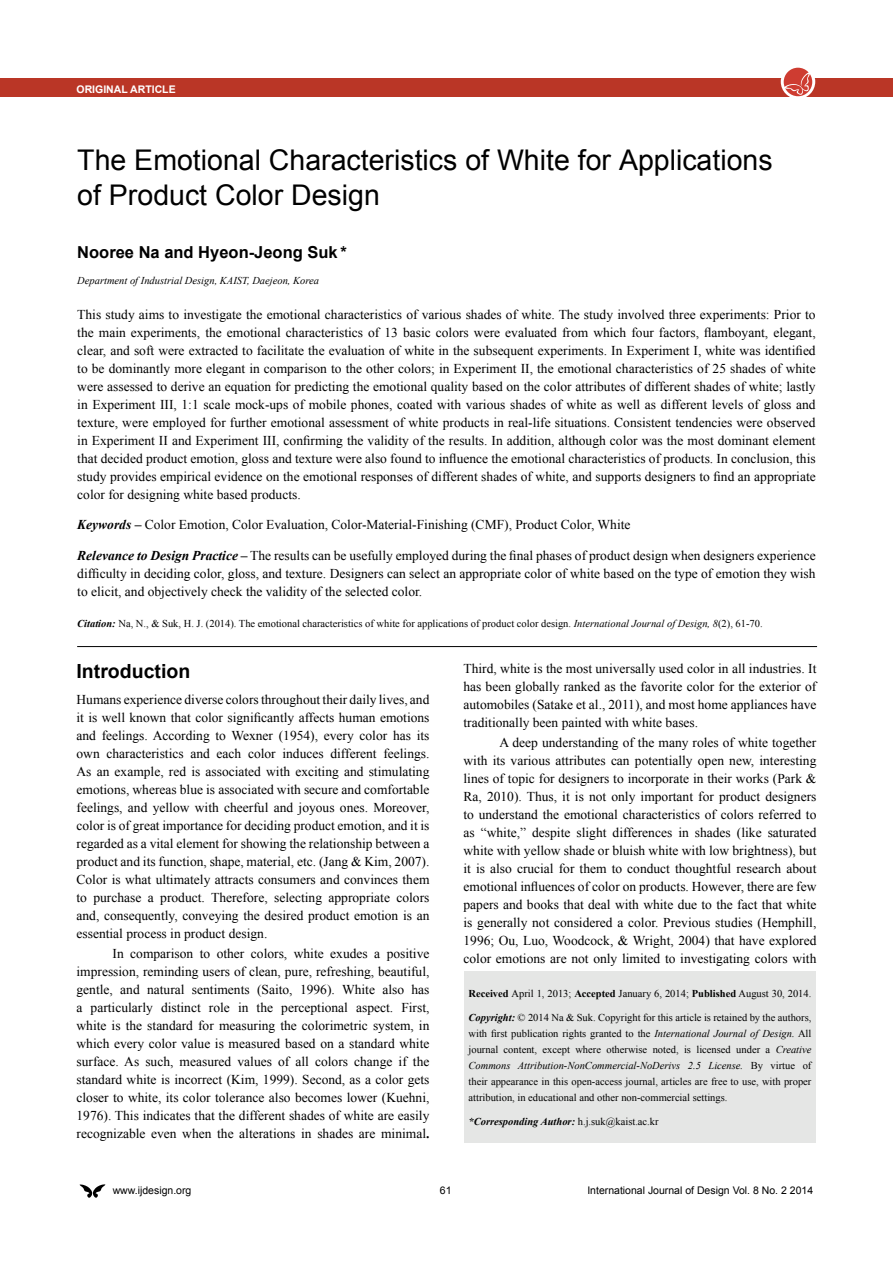
<style>
.page{position:relative;width:893px;height:1263px;background:#fff}
.page>*{position:absolute;margin:0;border:0;box-sizing:border-box;transform-origin:0 0}
.t1{font:28.5px/34.2px "Arial";color:#000}
.t2{font:700 19.5px "Arial";color:#000}
.t3{font:700 16.5px "Arial";color:#000}
.t4{font:13.5px/18px "Times New Roman";color:#000;text-align:justify}
.t5{font:10.5px/15.9px "Times New Roman";color:#000;text-align:justify}
.t6{font:10.5px "Arial";color:#000}
.t7{font:italic 10.5px "Times New Roman";color:#000}
.t8{font:italic 700 10.5px "Times New Roman";color:#000}
.t9{font:700 10.5px "Arial";color:#fff}
.s1{font-weight:700;font-style:italic}
.s2{font-style:italic}
.s3{font-weight:700}
.s4{font-weight:400;font-style:normal}
</style>
<div class="page">
<svg style="left:80px;top:1184px;width:25px;height:14px"></svg>
<div style="left:0;top:78px;width:893px;height:19px;background:#ba3626"></div>
<svg style="left:781px;top:64px;width:34px;height:35px"></svg>
<div style="left:784px;top:68px;width:28px;height:28px;background:#ce3c31;border-radius:50%"></div>
<svg style="left:784px;top:72px;width:26px;height:23px"></svg>
<div style="left:464px;top:972px;width:352px;height:171px;background:#e5e6e5"></div>
<hr style="left:77px;top:646px;width:740px;height:1px;background:#000">
<p class="t9" style="left:77px;top:82px;width:101px">ORIGINAL ARTICLE</p>
<h1 class="t1" style="left:77px;top:144px;width:697px">The Emotional Characteristics of White for Applications of Product Color Design</h1>
<p class="t3" style="left:77px;top:242px;width:271px">Nooree Na and Hyeon-Jeong Suk *</p>
<p class="t7" style="left:77px;top:273px;width:243px">Department of Industrial Design, KAIST, Daejeon, Korea</p>
<p class="t4" style="left:77px;top:305px;width:740px">This study aims to investigate the emotional characteristics of various shades of white. The study involved three experiments: Prior to the main experiments, the emotional characteristics of 13 basic colors were evaluated from which four factors, flamboyant, elegant, clear, and soft were extracted to facilitate the evaluation of white in the subsequent experiments. In Experiment I, white was identified to be dominantly more elegant in comparison to the other colors; in Experiment II, the emotional characteristics of 25 shades of white were assessed to derive an equation for predicting the emotional quality based on the color attributes of different shades of white; lastly in Experiment III, 1:1 scale mock-ups of mobile phones, coated with various shades of white as well as different levels of gloss and texture, were employed for further emotional assessment of white products in real-life situations. Consistent tendencies were observed in Experiment II and Experiment III, confirming the validity of the results. In addition, although color was the most dominant element that decided product emotion, gloss and texture were also found to influence the emotional characteristics of products. In conclusion, this study provides empirical evidence on the emotional responses of different shades of white, and supports designers to find an appropriate color for designing white based products.</p>
<p class="t4" style="left:77px;top:516px;width:555px"><span class="s1">Keywords –</span> Color Emotion, Color Evaluation, Color-Material-Finishing (CMF), Product Color, White</p>
<p class="t4" style="left:77px;top:546px;width:740px"><span class="s1">Relevance to Design Practice –</span> The results can be usefully employed during the final phases of product design when designers experience difficulty in deciding color, gloss, and texture. Designers can select an appropriate color of white based on the type of emotion they wish to elicit, and objectively check the validity of the selected color.</p>
<p class="t5" style="left:77px;top:615px;width:687px"><span class="s1">Citation:</span> Na, N., &amp; Suk, H. J. (2014). The emotional characteristics of white for applications of product color design. <span class="s2">International Journal of Design, 8</span>(2), 61-70.</p>
<h2 class="t2" style="left:77px;top:658px;width:115px">Introduction</h2>
<p class="t4" style="left:77px;top:690px;width:354px">Humans experience diverse colors throughout their daily lives, and it is well known that color significantly affects human emotions and feelings. According to Wexner (1954), every color has its own characteristics and each color induces different feelings.<br>As an example, red is associated with exciting and stimulating emotions, whereas blue is associated with secure and comfortable feelings, and yellow with cheerful and joyous ones. Moreover, color is of great importance for deciding product emotion, and it is regarded as a vital element for showing the relationship between a product and its function, shape, material, etc. (Jang &amp; Kim, 2007).<br>Color is what ultimately attracts consumers and convinces them to purchase a product. Therefore, selecting appropriate colors and, consequently, conveying the desired product emotion is an essential process in product design.</p>
<p class="t4" style="left:77px;top:944px;width:354px;text-indent:36px">In comparison to other colors, white exudes a positive impression, reminding users of clean, pure, refreshing, beautiful, gentle, and natural sentiments (Saito, 1996). White also has a particularly distinct role in the perceptional aspect. First, white is the standard for measuring the colorimetric system, in which every color value is measured based on a standard white surface. As such, measured values of all colors change if the standard white is incorrect (Kim, 1999). Second, as a color gets closer to white, its color tolerance also becomes lower (Kuehni, 1976). This indicates that the different shades of white are easily recognizable even when the alterations in shades are minimal<span class="s3">.</span></p>
<p class="t4" style="left:463px;top:659px;width:354px">Third, white is the most universally used color in all industries. It has been globally ranked as the favorite color for the exterior of automobiles (Satake et al., 2011), and most home appliances have traditionally been painted with white bases.</p>
<p class="t4" style="left:463px;top:733px;width:354px;text-indent:36px">A deep understanding of the many roles of white together with its various attributes can potentially open new, interesting lines of topic for designers to incorporate in their works (Park &amp; Ra, 2010). Thus, it is not only important for product designers to understand the emotional characteristics of colors referred to as “white,” despite slight differences in shades (like saturated white with yellow shade or bluish white with low brightness), but it is also crucial for them to conduct thoughtful research about emotional influences of color on products. However, there are few papers and books that deal with white due to the fact that white is generally not considered a color. Previous studies (Hemphill, 1996; Ou, Luo, Woodcock, &amp; Wright, 2004) that have explored color emotions are not only limited to investigating colors with</p>
<p class="t5" style="left:468px;top:985px;width:344px"><span class="s3">Received</span> April 1, 2013; <span class="s3">Accepted</span> January 6, 2014; <span class="s3">Published</span> August 30, 2014.</p>
<p class="t5" style="left:468px;top:1010px;width:344px"><span class="s1">Copyright:</span> © 2014 Na &amp; Suk. Copyright for this article is retained by the authors, with first publication rights granted to the <span class="s2">International Journal of Design.</span> All journal content, except where otherwise noted, is licensed under a <span class="s2">Creative Commons Attribution-NonCommercial-NoDerivs 2.5 License.</span> By virtue of their appearance in this open-access journal, articles are free to use, with proper attribution, in educational and other non-commercial settings.</p>
<p class="t8" style="left:468px;top:1114px;width:192px">*Corresponding Author: <span class="s4">h.j.suk@kaist.ac.kr</span></p>
<p class="t6" style="left:113px;top:1184px;width:80px">www.ijdesign.org</p>
<p class="t6" style="left:440px;top:1184px;width:13px">61</p>
<p class="t6" style="left:587px;top:1184px;width:227px">International Journal of Design Vol. 8 No. 2 2014</p>
</div>
